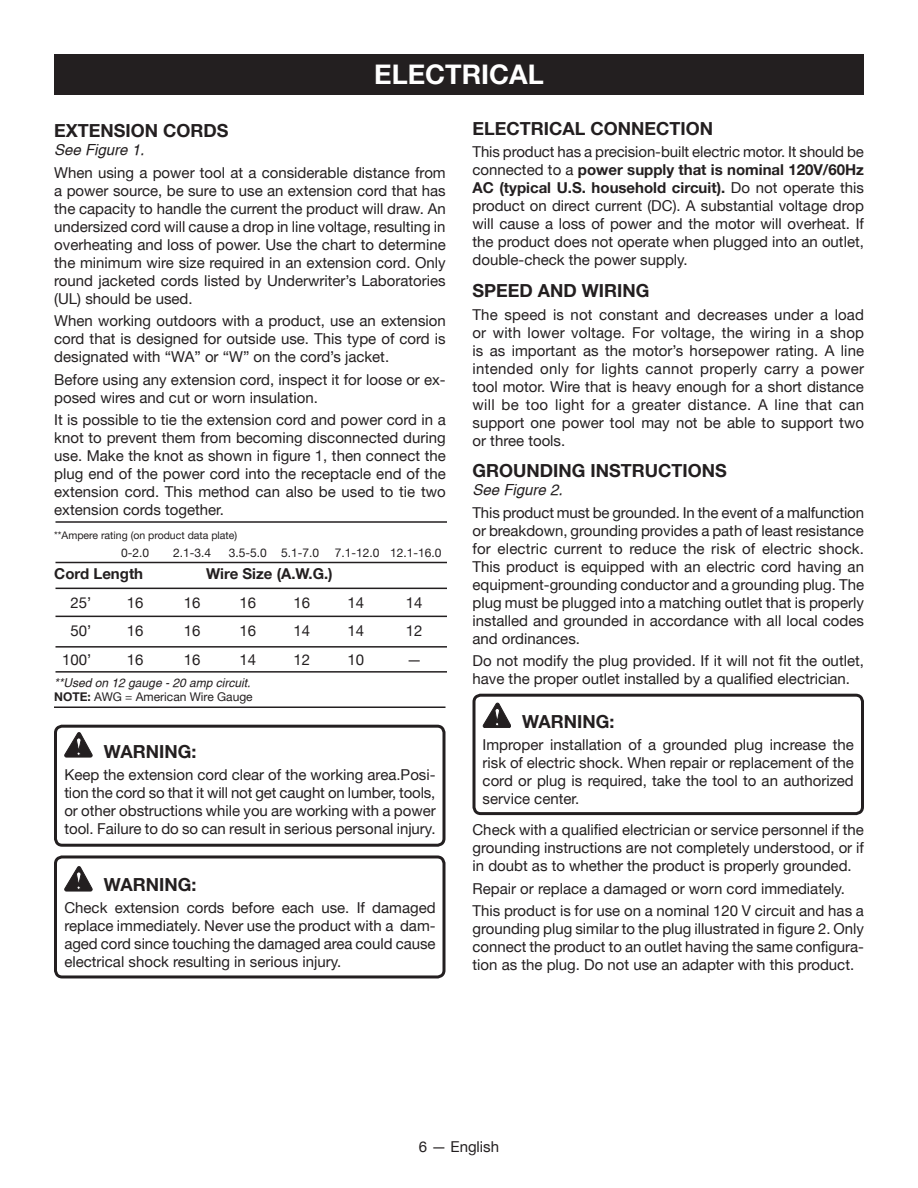
<style>
.page{position:relative;width:918px;height:1188px;background:#fff}
.page>*{position:absolute;margin:0;border:0;box-sizing:border-box;transform-origin:0 0}
.HEADING{font:700 27px "Helvetica Neue";color:#fff}
.Heading_1__no_space{font:700 18px "Helvetica Neue";color:#231f20}
.Warning{font:700 18px "Helvetica Neue";color:#231f20}
.Heading_2_w_figure{font:700 18px "Helvetica Neue";color:#231f20}
.Heading_2{font:700 18px "Helvetica Neue";color:#231f20}
.Body_text{font:15px/18px "Helvetica Neue";color:#231f20;text-align:justify}
.Warning_Text{font:15px/18px "Helvetica Neue";color:#231f20;text-align:justify}
.t1{font:700 15px "Helvetica Neue";color:#231f20}
.See_figure{font:italic 15px "Helvetica";color:#231f20}
.t2{font:12px "Helvetica Neue";color:#231f20}
.t3{font:italic 12px "Helvetica";color:#231f20}
.t4{font:10.5px "Helvetica Neue";color:#231f20}
.s1{font-weight:700}
</style>
<div class="page">
<div style="left:54px;top:54px;width:810px;height:40px;background:#231f20"></div>
<hr style="left:56px;top:588px;width:391px;height:1px;background:#231f20">
<hr style="left:56px;top:616px;width:391px;height:1px;background:#231f20">
<hr style="left:56px;top:646px;width:391px;height:2px;background:#231f20">
<hr style="left:56px;top:671px;width:391px;height:2px;background:#231f20">
<hr style="left:56px;top:521px;width:391px;height:2px;background:#231f20">
<hr style="left:56px;top:562px;width:391px;height:1px;background:#231f20">
<hr style="left:54px;top:706px;width:392px;height:2px;background:#231f20">
<div style="left:54px;top:725px;width:392px;height:122px;border:3px solid #231f20;border-radius:7px"></div>
<div style="left:472px;top:694px;width:392px;height:121px;border:3px solid #231f20;border-radius:7px"></div>
<div style="left:54px;top:855px;width:392px;height:123px;border:3px solid #231f20;border-radius:7px"></div>
<svg style="left:65px;top:733px;width:27px;height:24px"></svg>
<svg style="left:483px;top:703px;width:28px;height:25px"></svg>
<svg style="left:65px;top:866px;width:27px;height:25px"></svg>
<p class="HEADING" style="left:374px;top:58px;width:171px">ELECTRICAL</p>
<p class="Heading_1__no_space" style="left:54px;top:120px;width:176px">EXTENSION CORDS</p>
<p class="See_figure" style="left:54px;top:141px;width:92px">See Figure 1.</p>
<p class="Body_text" style="left:54px;top:163px;width:393px">When using a power tool at a considerable distance from a power source, be sure to use an extension cord that has the capacity to handle the current the product will draw. An undersized cord will cause a drop in line voltage, resulting in overheating and loss of power. Use the chart to determine the minimum wire size required in an extension cord. Only round jacketed cords listed by Underwriter’s Laboratories (UL) should be used.</p>
<p class="Body_text" style="left:54px;top:312px;width:393px">When working outdoors with a product, use an extension cord that is designed for outside use. This type of cord is designated with “WA” or “W” on the cord’s jacket.</p>
<p class="Body_text" style="left:54px;top:370px;width:393px">Before using any extension cord, inspect it for loose or ex&shy;posed wires and cut or worn insulation.</p>
<p class="Body_text" style="left:54px;top:411px;width:393px">It is possible to tie the extension cord and power cord in a knot to prevent them from becoming disconnected during use. Make the knot as shown in figure 1, then connect the plug end of the power cord into the receptacle end of the extension cord. This method can also be used to tie two extension cords together.</p>
<p class="t4" style="left:54px;top:529px;width:185px">**Ampere rating (on product data plate)</p>
<p class="t2" style="left:121px;top:545px;width:30px">0-2.0</p>
<p class="t2" style="left:173px;top:545px;width:40px">2.1-3.4</p>
<p class="t2" style="left:229px;top:545px;width:92px">3.5-5.0 5.1-7.0</p>
<p class="t2" style="left:335px;top:545px;width:108px">7.1-12.0 12.1-16.0</p>
<p class="t1" style="left:54px;top:564px;width:90px">Cord Length</p>
<p class="t1" style="left:206px;top:564px;width:128px">Wire Size (A.W.G.)</p>
<p class="Body_text" style="left:71px;top:593px;width:22px">25’</p>
<p class="Body_text" style="left:127px;top:593px;width:18px">16</p>
<p class="Body_text" style="left:184px;top:593px;width:18px">16</p>
<p class="Body_text" style="left:239px;top:593px;width:18px">16</p>
<p class="Body_text" style="left:293px;top:593px;width:18px">16</p>
<p class="Body_text" style="left:347px;top:593px;width:18px">14</p>
<p class="Body_text" style="left:406px;top:593px;width:18px">14</p>
<p class="Body_text" style="left:71px;top:622px;width:22px">50’</p>
<p class="Body_text" style="left:127px;top:622px;width:18px">16</p>
<p class="Body_text" style="left:184px;top:622px;width:18px">16</p>
<p class="Body_text" style="left:239px;top:622px;width:18px">16</p>
<p class="Body_text" style="left:293px;top:622px;width:18px">14</p>
<p class="Body_text" style="left:347px;top:622px;width:18px">14</p>
<p class="Body_text" style="left:406px;top:622px;width:18px">12</p>
<p class="Body_text" style="left:62px;top:650px;width:31px">100’</p>
<p class="Body_text" style="left:127px;top:650px;width:18px">16</p>
<p class="Body_text" style="left:184px;top:650px;width:18px">16</p>
<p class="Body_text" style="left:239px;top:650px;width:18px">14</p>
<p class="Body_text" style="left:293px;top:650px;width:18px">12</p>
<p class="Body_text" style="left:347px;top:650px;width:18px">10</p>
<p class="Body_text" style="left:407px;top:650px;width:16px">—</p>
<p class="t3" style="left:54px;top:675px;width:198px">**Used on 12 gauge - 20 amp circuit.</p>
<p class="t2" style="left:54px;top:690px;width:200px"><span class="s1">NOTE:</span> AWG = American Wire Gauge</p>
<p class="Warning" style="left:104px;top:740px;width:94px">WARNING:</p>
<p class="Warning_Text" style="left:64px;top:766px;width:373px">Keep the extension cord clear of the working area.Posi&shy;tion the cord so that it will not get caught on lumber, tools, or other obstructions while you are working with a power tool. Failure to do so can result in serious personal injury.</p>
<p class="Warning" style="left:104px;top:873px;width:94px">WARNING:</p>
<p class="Warning_Text" style="left:64px;top:899px;width:373px">Check extension cords before each use. If damaged replace immediately. Never use the product with a dam&shy;aged cord since touching the damaged area could cause electrical shock resulting in serious injury.</p>
<p class="Heading_1__no_space" style="left:472px;top:117px;width:242px">ELECTRICAL CONNECTION</p>
<p class="Body_text" style="left:472px;top:143px;width:393px">This product has a precision-built electric motor. It should be connected to a <span class="s1">power supply that is nominal 120V/60Hz AC (typical U.S. household circuit).</span> Do not operate this product on direct current (DC). A substantial voltage drop will cause a loss of power and the motor will overheat. If the product does not operate when plugged into an outlet, double-check the power supply.</p>
<p class="Heading_2" style="left:472px;top:280px;width:178px">SPEED AND WIRING</p>
<p class="Body_text" style="left:472px;top:305px;width:393px">The speed is not constant and decreases under a load or with lower voltage. For voltage, the wiring in a shop is as important as the motor’s horsepower rating. A line intended only for lights cannot properly carry a power tool motor. Wire that is heavy enough for a short distance will be too light for a greater distance. A line that can support one power tool may not be able to support two or three tools.</p>
<p class="Heading_2_w_figure" style="left:472px;top:460px;width:256px">GROUNDING INSTRUCTIONS</p>
<p class="See_figure" style="left:472px;top:481px;width:92px">See Figure 2.</p>
<p class="Body_text" style="left:472px;top:503px;width:393px">This product must be grounded. In the event of a malfunction or breakdown, grounding provides a path of least resistance for electric current to reduce the risk of electric shock.<br>This product is equipped with an electric cord having an equipment-grounding conductor and a grounding plug. The plug must be plugged into a matching outlet that is properly installed and grounded in accordance with all local codes and ordinances.</p>
<p class="Body_text" style="left:472px;top:652px;width:393px">Do not modify the plug provided. If it will not fit the outlet, have the proper outlet installed by a qualified electrician.</p>
<p class="Warning" style="left:522px;top:710px;width:94px">WARNING:</p>
<p class="Warning_Text" style="left:483px;top:735px;width:373px">Improper installation of a grounded plug increase the risk of electric shock. When repair or replacement of the cord or plug is required, take the tool to an authorized service center.</p>
<p class="Body_text" style="left:472px;top:821px;width:393px">Check with a qualified electrician or service personnel if the grounding instructions are not completely understood, or if in doubt as to whether the product is properly grounded.</p>
<p class="Body_text" style="left:472px;top:879px;width:374px">Repair or replace a damaged or worn cord immediately.</p>
<p class="Body_text" style="left:472px;top:902px;width:393px">This product is for use on a nominal 120 V circuit and has a grounding plug similar to the plug illustrated in figure 2. Only connect the product to an outlet having the same configura&shy;tion as the plug. Do not use an adapter with this product.</p>
<p class="Body_text" style="left:419px;top:1138px;width:82px">6 — English</p>
</div>
